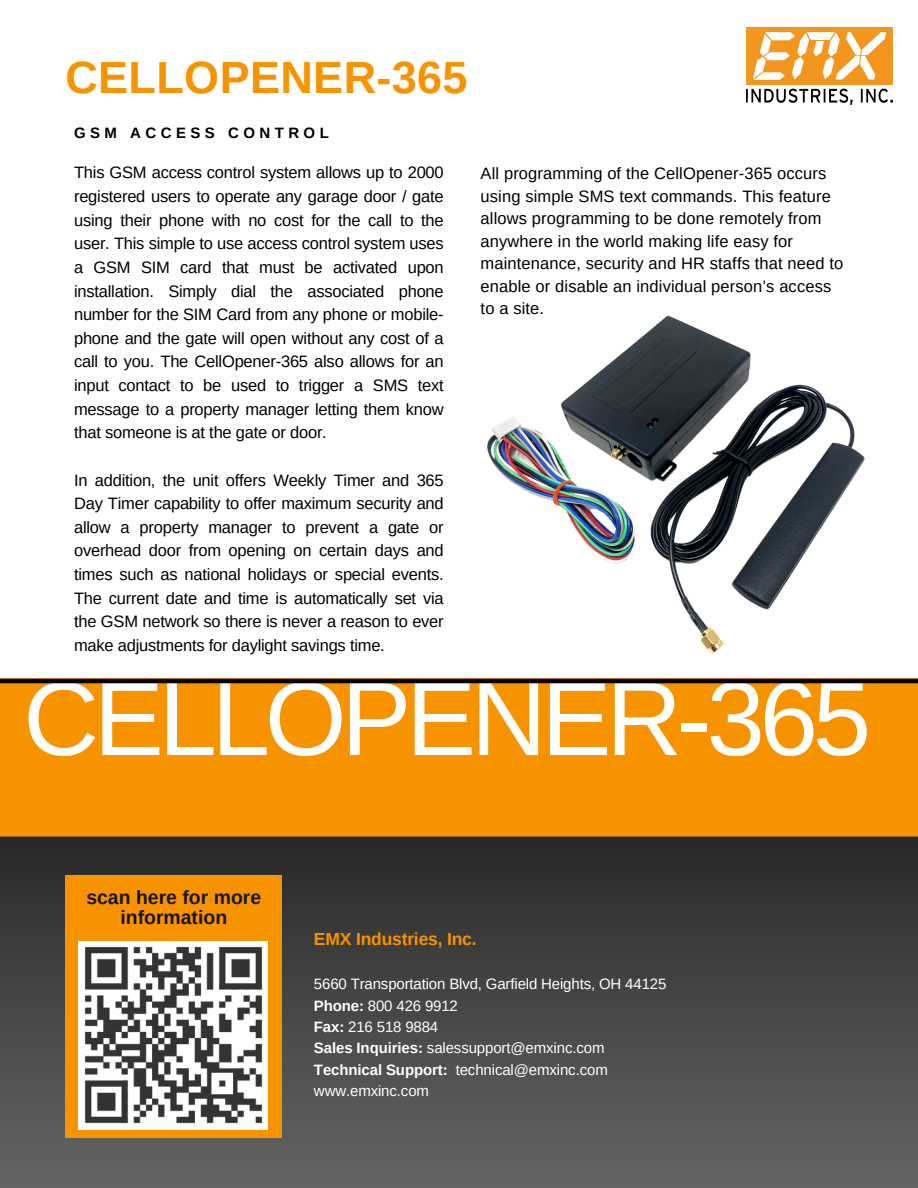
<style>
.page{position:relative;width:918px;height:1188px;background:#fff}
.page>*{position:absolute;margin:0;border:0;box-sizing:border-box;transform-origin:0 0}
.t1{font:105px "Arimo";letter-spacing:-.05em;color:#fff}
.t2{font:700 45px "Arimo";letter-spacing:.01em;color:#f89300}
.t3{font:700 22.65px/21.9px "Open Sans";color:#171615;text-align:center}
.t4{font:700 19.5px/19.2px "Arimo";color:#171615;text-align:center}
.t5{font:700 17.55px "Arimo";letter-spacing:-.01em;color:#f89300}
.t6{font:16.5px/23.7px "Arimo";letter-spacing:.01em;color:#000;text-align:justify}
.t7{font:15px "Arimo";letter-spacing:-.01em;color:#fff}
.t8{font:700 15px "Arimo";letter-spacing:.3em;color:#000}
.s1{font-weight:700}
</style>
<div class="page">
<img style="left:0;top:683px;width:918px;height:505px">
<div style="left:65px;top:875px;width:217px;height:263px;background:#f89300"></div>
<img style="left:79px;top:941px;width:188px;height:188px">
<img style="left:746px;top:27px;width:147px;height:78px">
<hr style="left:0;top:679px;width:918px;height:4px;background:#000">
<img style="left:487px;top:315px;width:378px;height:339px">
<p class="t2" style="left:65px;top:52px;width:404px">CELLOPENER-365</p>
<p class="t8" style="left:74px;top:125px;width:256px">GSM ACCESS CONTROL</p>
<p class="t6" style="left:74px;top:161px;width:371px">This GSM access control system allows up to 2000 registered users to operate any garage door / gate using their phone with no cost for the call to the user. This simple to use access control system uses a GSM SIM card that must be activated upon installation. Simply dial the associated phone number for the SIM Card from any phone or mobile&shy;phone and the gate will open without any cost of a call to you. The CellOpener-365 also allows for an input contact to be used to trigger a SMS text message to a property manager letting them know that someone is at the gate or door.</p>
<p class="t6" style="left:74px;top:468px;width:371px">In addition, the unit offers Weekly Timer and 365<br>Day Timer capability to offer maximum security and allow a property manager to prevent a gate or overhead door from opening on certain days and times such as national holidays or special events.<br>The current date and time is automatically set via the GSM network so there is never a reason to ever make adjustments for daylight savings time.</p>
<p class="t6" style="left:481px;top:162px;width:364px;line-height:22.5px;text-align:left">All programming of the CellOpener-365 occurs using simple SMS text commands. This feature allows programming to be done remotely from anywhere in the world making life easy for maintenance, security and HR staffs that need to enable or disable an individual person’s access to a site.</p>
<p class="t1" style="left:23px;top:660px;width:849px">CELLOPENER-365</p>
<p class="t3" style="left:106px;top:883px;width:140px">scan here to contact us</p>
<p class="t4" style="left:86px;top:888px;width:176px">scan here for more information</p>
<p class="t5" style="left:314px;top:929px;width:164px">EMX Industries, Inc.</p>
<p class="t7" style="left:314px;top:976px;width:354px">5660 Transportation Blvd, Garfield Heights, OH 44125</p>
<p class="t7" style="left:314px;top:997px;width:146px"><span class="s1">Phone:</span> 800 426 9912</p>
<p class="t7" style="left:314px;top:1018px;width:126px"><span class="s1">Fax:</span> 216 518 9884</p>
<p class="t7" style="left:314px;top:1040px;width:292px"><span class="s1">Sales Inquiries:</span> salessupport@emxinc.com</p>
<p class="t7" style="left:314px;top:1061px;width:295px"><span class="s1">Technical Support:</span> technical@emxinc.com</p>
<p class="t7" style="left:314px;top:1082px;width:117px">www.emxinc.com</p>
</div>
